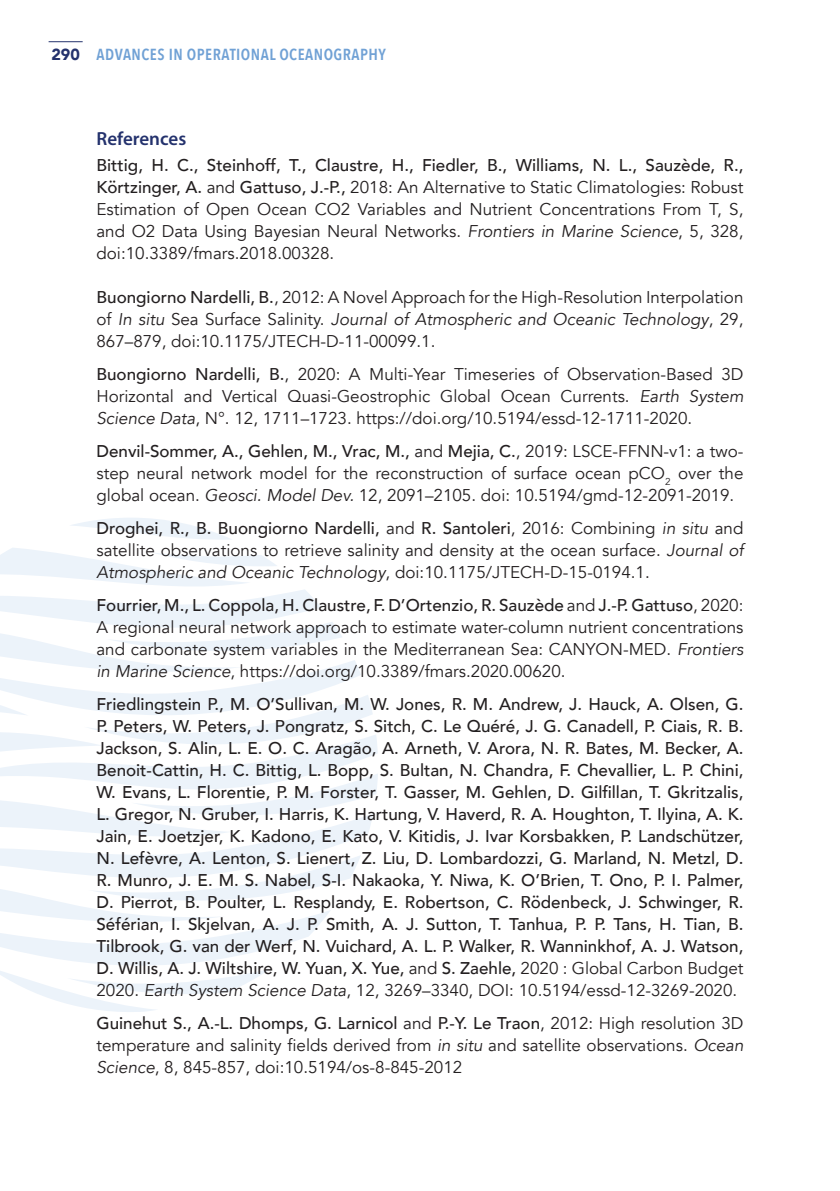
<style>
.page{position:relative;width:840px;height:1191px;background:#fff}
.page>*{position:absolute;margin:0;border:0;box-sizing:border-box;transform-origin:0 0}
.t1{font:600 19px "Myriad Pro";color:#24326d}
.t2{font:17px/22px "Avenir";color:#231f20;text-align:justify}
.t3{font:500 17px/22px "Avenir";color:#231f20;text-align:justify}
.t4{font:600 16px "Avenir Next Condensed";letter-spacing:.03em;color:#70a1d5}
.s1{font-family:"Avenir";font-weight:900;color:#24326d}
.s2{font-weight:500}
.s3{font-style:italic}
.s4{font-weight:400}
.s5{font-weight:400;font-style:italic}
</style>
<div class="page">
<hr style="left:49px;top:41px;width:34px;height:1px;background:#24326d">
<svg style="left:0;top:840px;width:361px;height:172px"></svg>
<svg style="left:0;top:518px;width:378px;height:322px"></svg>
<p class="t4" style="left:51px;top:41px;width:336px"><span class="s1">290</span> ADVANCES IN OPERATIONAL OCEANOGRAPHY</p>
<p class="t1" style="left:96px;top:127px;width:91px">References</p>
<p class="t2" style="left:96px;top:154px;width:648px"><span class="s2">Bittig, H. C., Steinhoff, T., Claustre, H., Fiedler, B., Williams, N. L., Sauzède, R., Körtzinger, A.</span> and <span class="s2">Gattuso, J.-P.,</span> 2018: An Alternative to Static Climatologies: Robust Estimation of Open Ocean CO2 Variables and Nutrient Concentrations From T, S, and O2 Data Using Bayesian Neural Networks. <span class="s3">Frontiers in Marine Science</span>, 5, 328, doi:10.3389/fmars.2018.00328.</p>
<p class="t2" style="left:96px;top:286px;width:648px"><span class="s2">Buongiorno Nardelli, B.</span>, 2012: A Novel Approach for the High-Resolution Interpolation of <span class="s3">In situ</span> Sea Surface Salinity. <span class="s3">Journal of Atmospheric and Oceanic Technology</span>, 29, 867–879, doi:10.1175/JTECH-D-11-00099.1.</p>
<p class="t2" style="left:96px;top:363px;width:648px"><span class="s2">Buongiorno Nardelli, B.</span>, 2020: A Multi-Year Timeseries of Observation-Based 3D Horizontal and Vertical Quasi-Geostrophic Global Ocean Currents. <span class="s3">Earth System Science Data</span>, N°. 12, 1711–1723. https://doi.org/10.5194/essd-12-1711-2020.</p>
<p class="t2" style="left:96px;top:440px;width:648px"><span class="s2">Denvil-Sommer, A., Gehlen, M., Vrac, M.,</span> and <span class="s2">Mejia, C.</span>, 2019: LSCE-FFNN-v1: a two&shy;step neural network model for the reconstruction of surface ocean pCO<sub>2</sub> over the global ocean. <span class="s3">Geosci. Model Dev.</span> 12, 2091–2105. doi: 10.5194/gmd-12-2091-2019.</p>
<p class="t2" style="left:96px;top:517px;width:648px"><span class="s2">Droghei, R., B. Buongiorno Nardelli,</span> and <span class="s2">R. Santoleri</span>, 2016: Combining <span class="s3">in situ</span> and satellite observations to retrieve salinity and density at the ocean surface. <span class="s3">Journal of Atmospheric and Oceanic Technology</span>, doi:10.1175/JTECH-D-15-0194.1.</p>
<p class="t2" style="left:96px;top:594px;width:648px"><span class="s2">Fourrier, M., L. Coppola, H. Claustre, F. D’Ortenzio, R. Sauzède</span> and <span class="s2">J.-P. Gattuso</span>, 2020:<br>A regional neural network approach to estimate water-column nutrient concentrations and carbonate system variables in the Mediterranean Sea: CANYON-MED. <span class="s3">Frontiers in Marine Science</span>, https://doi.org/10.3389/fmars.2020.00620.</p>
<p class="t3" style="left:96px;top:692px;width:648px">Friedlingstein P., M. O’Sullivan, M. W. Jones, R. M. Andrew, J. Hauck, A. Olsen, G.<br>P. Peters, W. Peters, J. Pongratz, S. Sitch, C. Le Quéré, J. G. Canadell, P. Ciais, R. B.<br>Jackson, S. Alin, L. E. O. C. Aragão, A. Arneth, V. Arora, N. R. Bates, M. Becker, A.<br>Benoit-Cattin, H. C. Bittig, L. Bopp, S. Bultan, N. Chandra, F. Chevallier, L. P. Chini, W. Evans, L. Florentie, P. M. Forster, T. Gasser, M. Gehlen, D. Gilfillan, T. Gkritzalis, L. Gregor, N. Gruber, I. Harris, K. Hartung, V. Haverd, R. A. Houghton, T. Ilyina, A. K.<br>Jain, E. Joetzjer, K. Kadono, E. Kato, V. Kitidis, J. Ivar Korsbakken, P. Landschützer, N. Lefèvre, A. Lenton, S. Lienert, Z. Liu, D. Lombardozzi, G. Marland, N. Metzl, D.<br>R. Munro, J. E. M. S. Nabel, S-I. Nakaoka, Y. Niwa, K. O’Brien, T. Ono, P. I. Palmer, D. Pierrot, B. Poulter, L. Resplandy, E. Robertson, C. Rödenbeck, J. Schwinger, R.<br>Séférian, I. Skjelvan, A. J. P. Smith, A. J. Sutton, T. Tanhua, P. P. Tans, H. Tian, B.<br>Tilbrook, G. van der Werf, N. Vuichard, A. L. P. Walker, R. Wanninkhof, A. J. Watson, D. Willis, A. J. Wiltshire, W. Yuan, X. Yue, <span class="s4">and</span> S. Zaehle, <span class="s4">2020 : Global Carbon Budget 2020.</span> <span class="s5">Earth System Science Data</span><span class="s4">, 12, 3269–3340, DOI: 10.5194/essd-12-3269-2020.</span></p>
<p class="t2" style="left:96px;top:1012px;width:648px"><span class="s2">Guinehut S., A.-L. Dhomps, G. Larnicol</span> and <span class="s2">P.-Y. Le Traon</span>, 2012: High resolution 3D temperature and salinity fields derived from <span class="s3">in situ</span> and satellite observations. <span class="s3">Ocean Science</span>, 8, 845-857, doi:10.5194/os-8-845-2012</p>
</div>
